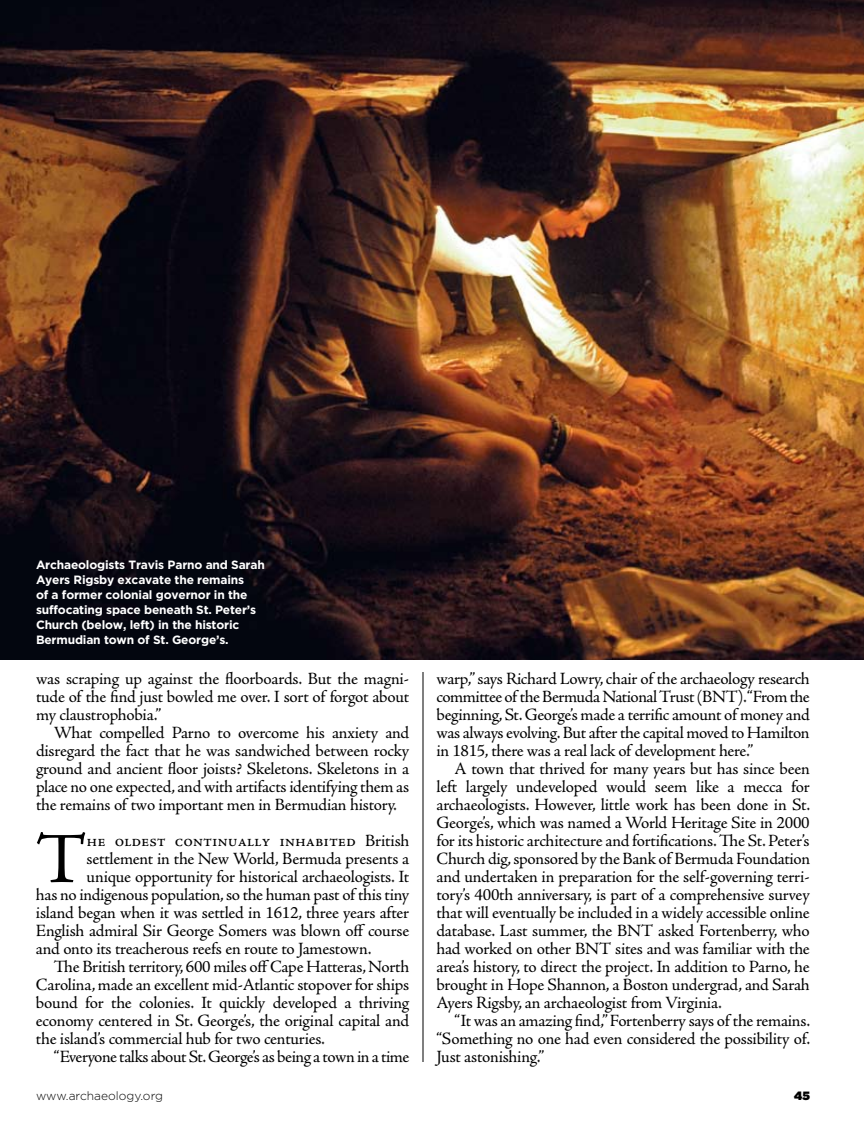
<style>
.page{position:relative;width:864px;height:1134px;background:#fff}
.page>*{position:absolute;margin:0;border:0;box-sizing:border-box;transform-origin:0 0}
.t1{font:72.3px "Adobe Jenson Pro";color:#000}
.t2{font:17.25px/18px "Adobe Jenson Pro";letter-spacing:-.015em;color:#000;text-align:justify}
.t3{font:17.25px "Adobe Jenson Pro";letter-spacing:-.035em;color:#000}
.t4{font:12px/15px "Archaeocaption";letter-spacing:-.015em;color:#fff}
.t5{font:300 12px "Gotham";color:#000}
.t6{font:900 12px "Gotham";color:#000}
</style>
<div class="page">
<hr style="left:423px;top:672px;width:1px;height:390px;background:#000">
<img style="left:0;top:0;width:864px;height:660px">
<p class="t4" style="left:36px;top:557px;width:230px">Archaeologists Travis Parno and Sarah Ayers Rigsby excavate the remains<br>of a former colonial governor in the suffocating space beneath St. Peter’s Church (below, left) in the historic Bermudian town of St. George’s.</p>
<p class="t2" style="left:36px;top:670px;width:375px">was scraping up against the floorboards. But the magni&shy;tude of the find just bowled me over. I sort of forgot about my claustrophobia.”</p>
<p class="t2" style="left:36px;top:724px;width:375px;text-indent:18px">What compelled Parno to overcome his anxiety and disregard the fact that he was sandwiched between rocky ground and ancient floor joists? Skeletons. Skeletons in a place no one expected, and with artifacts identifying them as the remains of two important men in Bermudian history.</p>
<h1 class="t1" style="left:36px;top:818px;width:53px">T</h1>
<p class="t2" style="left:87px;top:832px;width:324px">he oldest continually inhabited British</p>
<p class="t2" style="left:87px;top:850px;width:324px">settlement in the New World, Bermuda presents a</p>
<p class="t2" style="left:87px;top:868px;width:324px">unique opportunity for historical archaeologists. It</p>
<p class="t2" style="left:36px;top:886px;width:375px">has no indigenous population, so the human past of this tiny</p>
<p class="t2" style="left:36px;top:904px;width:375px">island began when it was settled in 1612, three years after</p>
<p class="t2" style="left:36px;top:922px;width:375px">English admiral Sir George Somers was blown off course</p>
<p class="t2" style="left:36px;top:940px;width:337px">and onto its treacherous reefs en route to Jamestown.</p>
<p class="t2" style="left:54px;top:958px;width:357px">The British territory, 600 miles off Cape Hatteras, North</p>
<p class="t2" style="left:36px;top:976px;width:375px">Carolina, made an excellent mid-Atlantic stopover for ships</p>
<p class="t2" style="left:36px;top:994px;width:375px">bound for the colonies. It quickly developed a thriving</p>
<p class="t2" style="left:36px;top:1012px;width:375px">economy centered in St. George’s, the original capital and</p>
<p class="t2" style="left:36px;top:1030px;width:291px">the island’s commercial hub for two centuries.</p>
<p class="t3" style="left:54px;top:1047px;width:357px">“Everyone talks about St. George’s as being a town in a time</p>
<p class="t2" style="left:436px;top:670px;width:375px">warp,” says Richard Lowry, chair of the archaeology research committee of the Bermuda National Trust (BNT). “From the beginning, St. George’s made a terrific amount of money and was always evolving. But after the capital moved to Hamilton in 1815, there was a real lack of development here.”</p>
<p class="t2" style="left:436px;top:760px;width:375px;text-indent:18px">A town that thrived for many years but has since been left largely undeveloped would seem like a mecca for archaeologists. However, little work has been done in St.<br>George’s, which was named a World Heritage Site in 2000 for its historic architecture and fortifications. The St. Peter’s Church dig, sponsored by the Bank of Bermuda Foundation and undertaken in preparation for the self-governing terri&shy;tory’s 400th anniversary, is part of a comprehensive survey that will eventually be included in a widely accessible online database. Last summer, the BNT asked Fortenberry, who had worked on other BNT sites and was familiar with the area’s history, to direct the project. In addition to Parno, he brought in Hope Shannon, a Boston undergrad, and Sarah Ayers Rigsby, an archaeologist from Virginia.</p>
<p class="t2" style="left:436px;top:1012px;width:375px;text-indent:18px">“It was an amazing find,” Fortenberry says of the remains. “Something no one had even considered the possibility of.<br>Just astonishing.”</p>
<p class="t5" style="left:36px;top:1090px;width:129px">www.archaeology.org</p>
<p class="t6" style="left:794px;top:1089px;width:17px">45</p>
</div>
